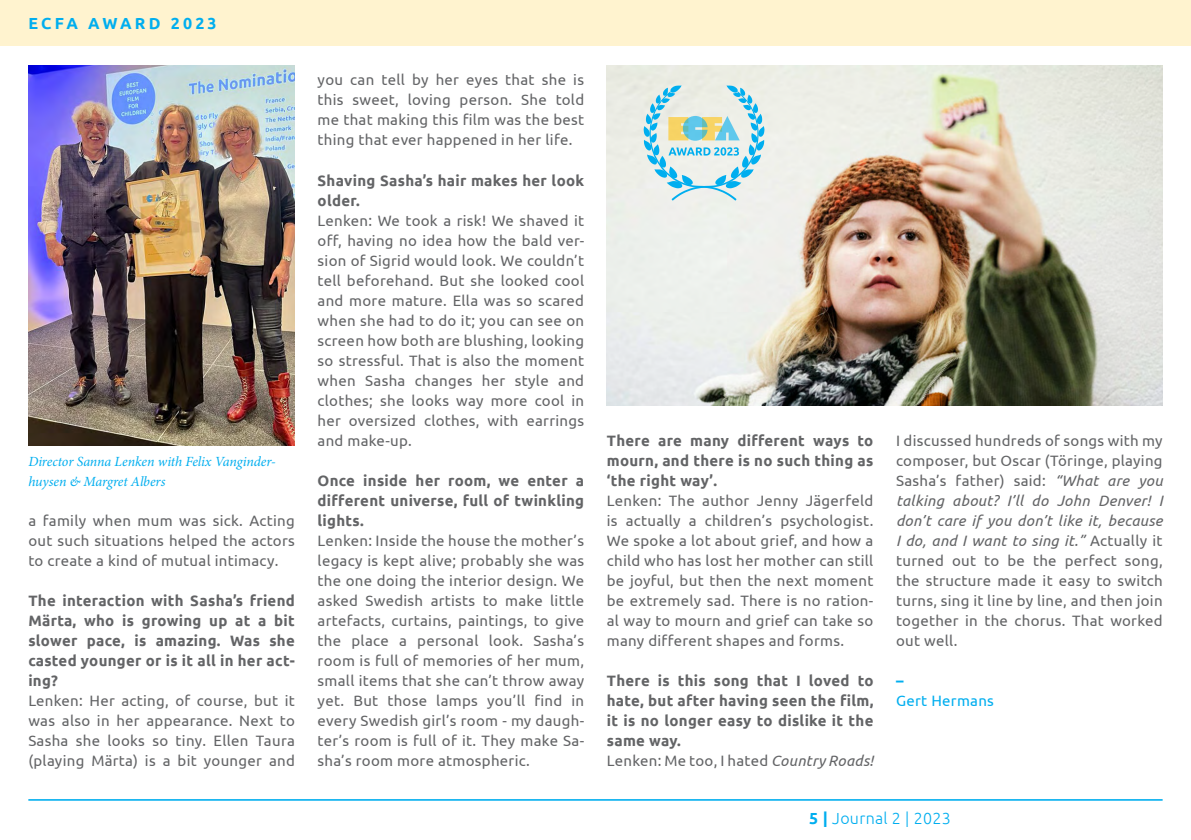
<style>
.page{position:relative;width:1191px;height:840px;background:#fff}
.page>*{position:absolute;margin:0;border:0;box-sizing:border-box;transform-origin:0 0}
.t1{font:300 16px "Ubuntu";letter-spacing:.02em;color:#00aeef}
.t2{font:700 16px "Ubuntu";letter-spacing:.2em;color:#00aeef}
.t3{font:15px/20px "Ubuntu";letter-spacing:.02em;color:#636466;text-align:justify}
.t4{font:700 15px/20px "Ubuntu";letter-spacing:.02em;color:#636466;text-align:justify}
.t5{font:15px "Ubuntu";letter-spacing:.02em;color:#00aeef}
.t6{font:700 15px "Ubuntu";color:#00aeef}
.t7{font:italic 14px/20px "Minion Pro";letter-spacing:-.005em;color:#00aeef}
.s1{font-weight:400}
.s2{font-weight:400;font-style:italic}
.s3{font-style:italic}
.s4{font-weight:700}
</style>
<div class="page">
<div style="left:0;top:0;width:1191px;height:45px;background:#fff3cf"></div>
<img style="left:28px;top:65px;width:267px;height:380px">
<img style="left:607px;top:65px;width:555px;height:340px">
<hr style="left:28px;top:798px;width:1134px;height:2px;background:#00aeef">
<svg style="left:643px;top:85px;width:121px;height:115px;background:#bddfe2"></svg>
<p class="t2" style="left:28px;top:14px;width:190px">ECFA Aw ard 2023</p>
<p class="t7" style="left:28px;top:451px;width:249px">Director Sanna Lenken with Felix Vanginder&shy;huysen &amp; Margret Albers</p>
<p class="t3" style="left:28px;top:510px;width:268px">a family when mum was sick. Acting out such situations helped the actors to create a kind of mutual intimacy.</p>
<p class="t4" style="left:28px;top:590px;width:268px">The interaction with Sasha’s friend Märta, who is growing up at a bit slower pace, is amazing. Was she casted younger or is it all in her act&shy;ing?</p>
<p class="t3" style="left:28px;top:690px;width:268px">Lenken: Her acting, of course, but it was also in her appearance. Next to Sasha she looks so tiny. Ellen Taura (playing Märta) is a bit younger and</p>
<p class="t3" style="left:317px;top:70px;width:268px">you can tell by her eyes that she is this sweet, loving person. She told me that making this film was the best thing that ever happened in her life.</p>
<p class="t4" style="left:317px;top:170px;width:268px">Shaving Sasha’s hair makes her look older.</p>
<p class="t3" style="left:317px;top:209px;width:268px">Lenken: We took a risk! We shaved it off, having no idea how the bald ver&shy;sion of Sigrid would look. We couldn’t tell beforehand. But she looked cool and more mature. Ella was so scared when she had to do it; you can see on screen how both are blushing, looking so stressful. That is also the moment when Sasha changes her style and clothes; she looks way more cool in her oversized clothes, with earrings and make-up.</p>
<p class="t4" style="left:317px;top:470px;width:268px">Once inside her room, we enter a different universe, full of twinkling lights.</p>
<p class="t3" style="left:317px;top:529px;width:268px">Lenken: Inside the house the mother’s legacy is kept alive; probably she was the one doing the interior design. We asked Swedish artists to make little artefacts, curtains, paintings, to give the place a personal look. Sasha’s room is full of memories of her mum, small items that she can’t throw away yet. But those lamps you’ll find in every Swedish girl’s room - my daugh&shy;ter’s room is full of it. They make Sa&shy;sha’s room more atmospheric.</p>
<p class="t4" style="left:607px;top:430px;width:268px">There are many different ways to mourn, and there is no such thing as ‘the right way’.</p>
<p class="t3" style="left:607px;top:489px;width:268px">Lenken: The author Jenny Jägerfeld is actually a children’s psychologist.<br>We spoke a lot about grief, and how a child who has lost her mother can still be joyful, but then the next moment be extremely sad. There is no ration&shy;al way to mourn and grief can take so many different shapes and forms.</p>
<p class="t4" style="left:607px;top:670px;width:268px;text-align:left">There is this song that I loved to hate, but after having seen the film, it is no longer easy to dislike it the same way.<br><span class="s1">Lenken: Me too, I hated</span> <span class="s2">Country Roads!</span></p>
<p class="t3" style="left:896px;top:429px;width:268px">I discussed hundreds of songs with my composer, but Oscar (Töringe, playing Sasha’s father) said: <span class="s3">“What are you talking about? I’ll do John Denver! I don’t care if you don’t like it, because I do, and I want to sing it.”</span> Actually it turned out to be the perfect song, the structure made it easy to switch turns, sing it line by line, and then join together in the chorus. That worked out well.</p>
<p class="t6" style="left:896px;top:671px;width:9px">–</p>
<p class="t5" style="left:896px;top:691px;width:99px">Gert Hermans</p>
<p class="t1" style="left:809px;top:807px;width:143px"><span class="s4">5 |</span> Journal 2 | 2023</p>
</div>
